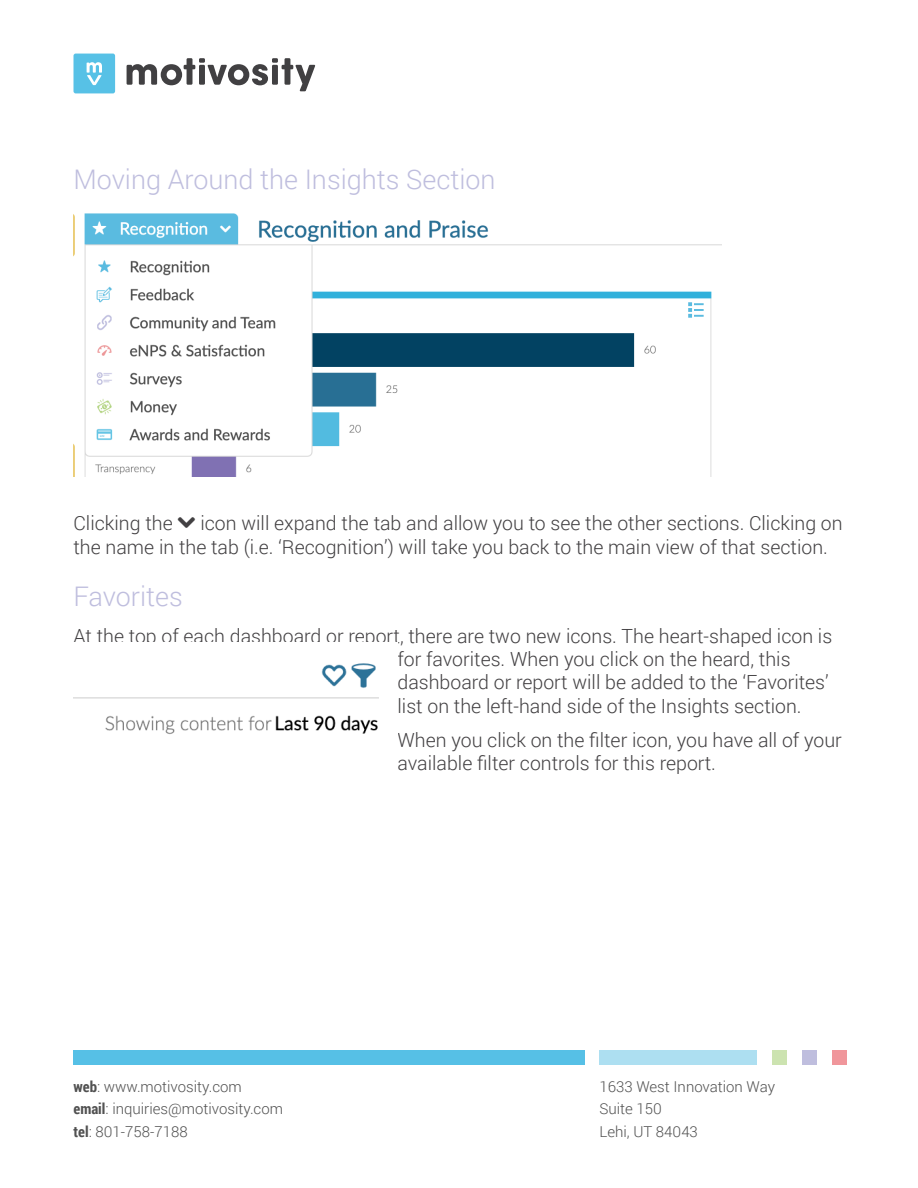
<style>
.page{position:relative;width:918px;height:1188px;background:#fff}
.page>*{position:absolute;margin:0;border:0;box-sizing:border-box;transform-origin:0 0}
.Section_Content{font:300 27px "Roboto";color:#bfbede}
.Content{font:300 19.5px/23.4px "Roboto";color:#424042}
.t1{font:300 15px/22.5px "Roboto";color:#515151}
.s1{font-family:"Roboto Condensed";font-weight:700}
</style>
<div class="page">
<div style="left:74px;top:1050px;width:511px;height:15px;background:#56c0e6"></div>
<div style="left:74px;top:54px;width:41px;height:39px;background:#57c1e6;border-radius:2px"></div>
<svg style="left:87px;top:62px;width:15px;height:23px"></svg>
<svg style="left:127px;top:58px;width:188px;height:33px"></svg>
<div style="left:600px;top:1050px;width:157px;height:15px;background:#addff1"></div>
<div style="left:802px;top:1050px;width:15px;height:15px;background:#bfbede"></div>
<div style="left:832px;top:1050px;width:15px;height:15px;background:#f0969b"></div>
<div style="left:772px;top:1050px;width:15px;height:15px;background:#cce3b0"></div>
<img style="left:74px;top:213px;width:648px;height:264px">
<img style="left:74px;top:663px;width:305px;height:71px">
<p class="Section_Content" style="left:74px;top:161px;width:424px">Moving Around the Insights Section</p>
<p class="Content" style="left:74px;top:511px;width:771px;text-indent:127px">icon will expand the tab and allow you to see the other sections. Clicking on the name in the tab (i.e. ‘Recognition’) will take you back to the main view of that section.</p>
<p class="Section_Content" style="left:74px;top:577px;width:111px">Favorites</p>
<p class="Content" style="left:398px;top:623px;width:436px;text-indent:-324px">At the top of each dashboard or report, there are two new icons. The heart-shaped icon is for favorites. When you click on the heard, this dashboard or report will be added to the ‘Favorites’ list on the left-hand side of the Insights section.</p>
<p class="Content" style="left:398px;top:727px;width:446px">When you click on the filter icon, you have all of your available filter controls for this report.</p>
<p class="Content" style="left:74px;top:511px;width:101px">Clicking the</p>
<p class="t1" style="left:74px;top:1075px;width:211px"><span class="s1">web</span>: www.motivosity.com<br><span class="s1">email</span>: inquiries@motivosity.com <span class="s1">tel</span>: 801-758-7188</p>
<p class="t1" style="left:600px;top:1075px;width:177px">1633 West Innovation Way<br>Suite 150<br>Lehi, UT 84043</p>
</div>
